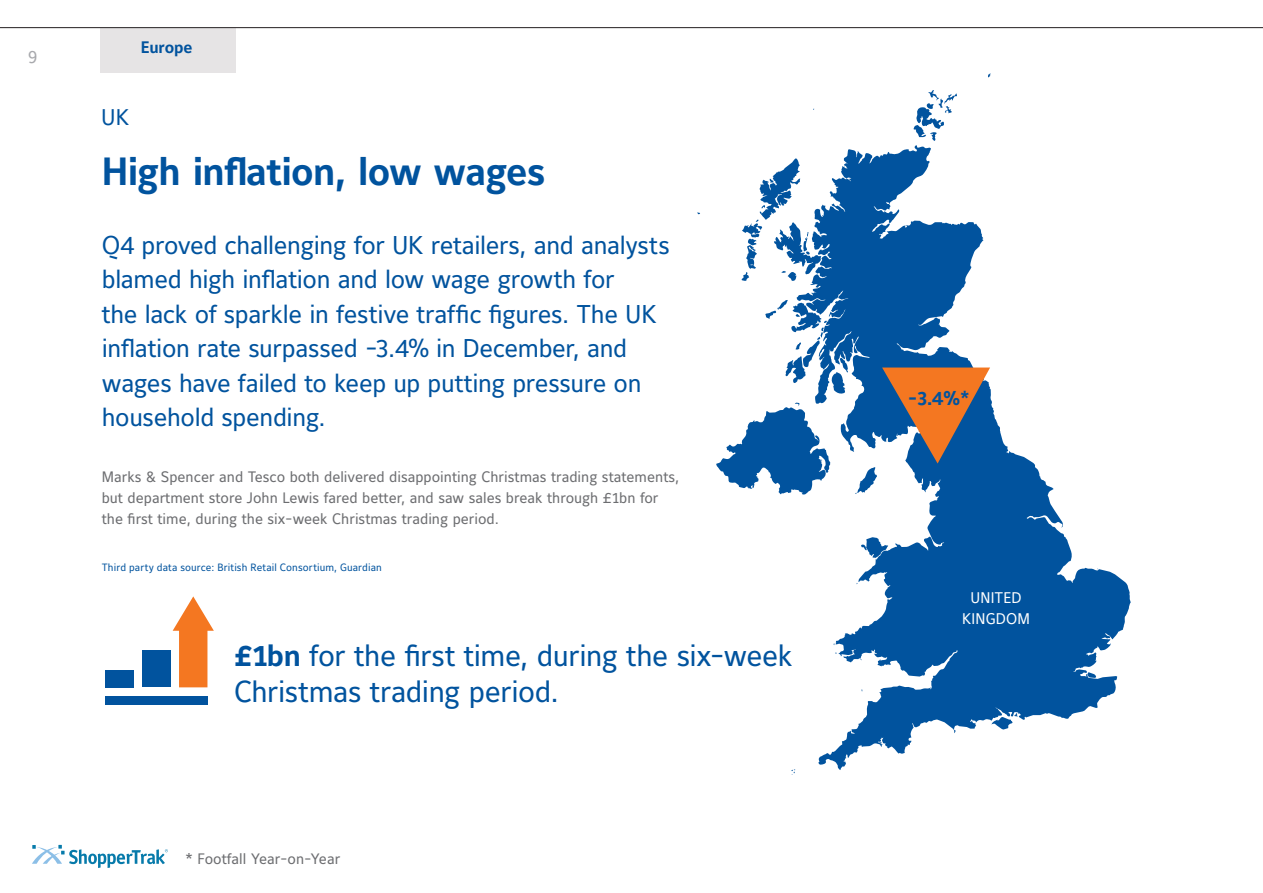
<style>
.page{position:relative;width:1263px;height:893px;background:#fff}
.page>*{position:absolute;margin:0;border:0;box-sizing:border-box;transform-origin:0 0}
.t1{font:700 39px "Maurea Jci Lf ML";letter-spacing:-.015em;color:#01539e}
.t2{font:30px/36px "Maurea Jci Lf ML";letter-spacing:-.015em;color:#01539e}
.t3{font:25.5px/34.5px "Maurea Jci Lf ML";letter-spacing:-.015em;color:#01539e}
.t4{font:22.5px "Maurea Jci Lf ML";color:#01539e}
.t5{font:700 19.5px "Maurea Jci Lf ML";color:#01539e}
.t6{font:18px "Maurea Jci Lf ML";color:#a8a9ad}
.t7{font:700 16.5px "Maurea Jci Lf ML";letter-spacing:-.015em;color:#01539e}
.t8{font:15.3px/21px "Maurea Jci Lf ML";color:#fff;text-align:center}
.t9{font:15px/21px "Maurea Jci Lf ML";color:#6c6d70}
.t10{font:10.5px "Maurea Jci Lf ML";letter-spacing:.01em;color:#01539e}
.s1{font-weight:700}
</style>
<div class="page">
<svg style="left:32px;top:845px;width:136px;height:23px"></svg>
<svg style="left:697px;top:74px;width:434px;height:701px"></svg>
<div style="left:101px;top:28px;width:135px;height:44px;background:#e6e4e5"></div>
<hr style="left:0;top:27px;width:1263px;height:1px;background:#231f20">
<svg style="left:882px;top:368px;width:108px;height:96px;background:#8e7368"></svg>
<div style="left:105px;top:670px;width:29px;height:17px;background:#01539e"></div>
<div style="left:142px;top:650px;width:28px;height:37px;background:#01539e"></div>
<svg style="left:173px;top:596px;width:41px;height:91px"></svg>
<div style="left:105px;top:696px;width:102px;height:8px;background:#01539e"></div>
<p class="t6" style="left:28px;top:46px;width:11px">9</p>
<p class="t7" style="left:141px;top:37px;width:53px">Europe</p>
<p class="t4" style="left:101px;top:104px;width:30px">UK</p>
<h1 class="t1" style="left:102px;top:148px;width:445px">High inflation, low wages</h1>
<p class="t3" style="left:102px;top:228px;width:569px">Q4 proved challenging for UK retailers, and analysts blamed high inflation and low wage growth for<br>the lack of sparkle in festive traffic figures. The UK inflation rate surpassed -3.4% in December, and wages have failed to keep up putting pressure on household spending.</p>
<p class="t9" style="left:102px;top:466px;width:579px">Marks &amp; Spencer and Tesco both delivered disappointing Christmas trading statements, but department store John Lewis fared better, and saw sales break through £1bn for the first time, during the six-week Christmas trading period.</p>
<p class="t10" style="left:102px;top:561px;width:282px">Third party data source: British Retail Consortium, Guardian</p>
<p class="t2" style="left:234px;top:638px;width:560px"><span class="s1">£1bn</span> for the first time, during the six-week<br>Christmas trading period.</p>
<p class="t9" style="left:186px;top:848px;width:156px">* Footfall Year-on-Year</p>
<p class="t5" style="left:908px;top:386px;width:63px">-3.4%*</p>
<p class="t8" style="left:962px;top:587px;width:69px">UNITED<br>KINGDOM</p>
</div>
